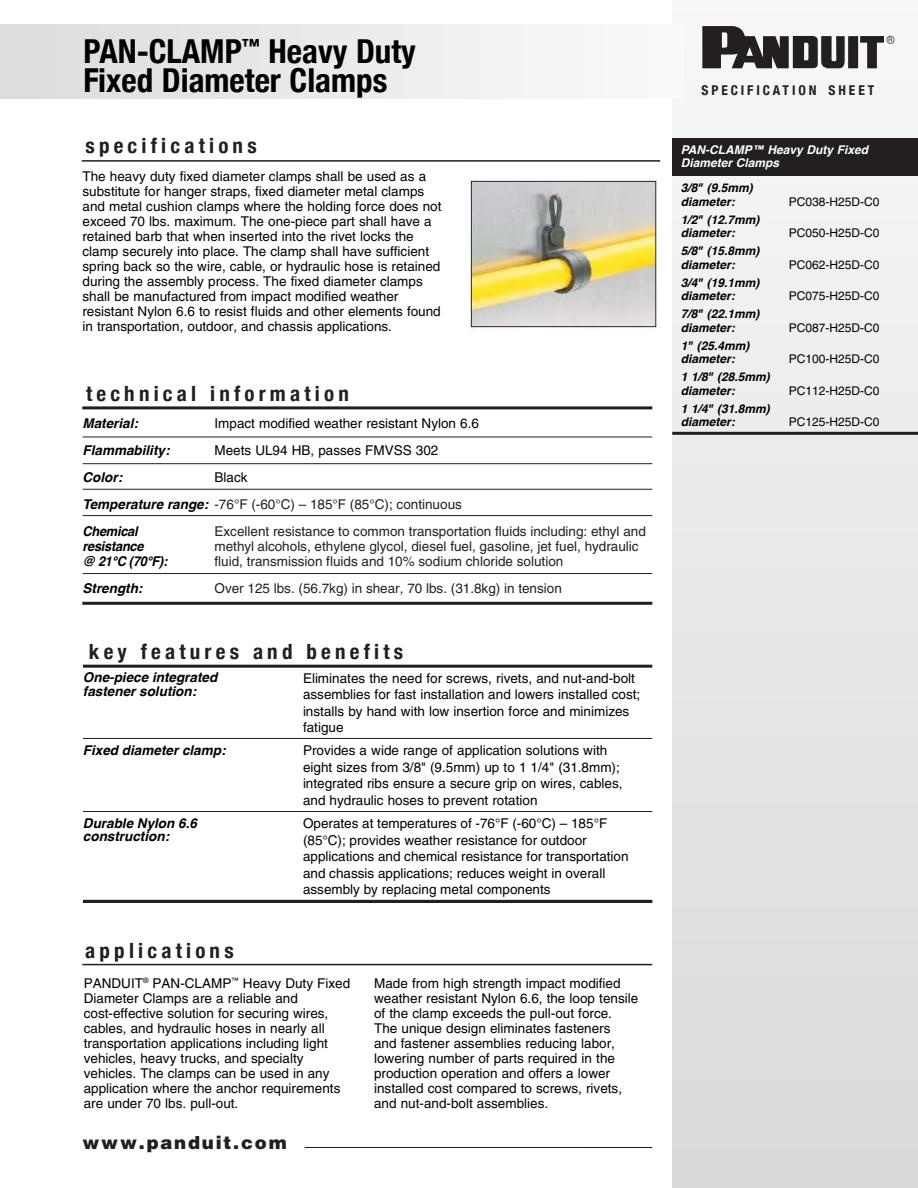
<style>
.page{position:relative;width:918px;height:1188px;background:#fff}
.page>*{position:absolute;margin:0;border:0;box-sizing:border-box;transform-origin:0 0}
.t1{font:700 condensed 33px/28.5px "Helvetica Neue";color:#000}
.t2{font:700 condensed 21px "Helvetica Neue";letter-spacing:.2em;color:#231f20}
.t3{font:900 18px "Helvetica";letter-spacing:.1em;color:#231f20}
.Tab_1_0{font:13.5px/15px "Helvetica";color:#000}
.t4{font:13.5px "Helvetica";color:#231f20}
.Tab_1_0-2{font:italic 700 13.5px/13.5px "Helvetica";color:#000}
.Tab_1_0-3{font:italic 700 13.5px "Helvetica";letter-spacing:-.02em;color:#000;scale:.95 1}
.t5{font:700 condensed 13.5px "Helvetica Neue";letter-spacing:.215em;color:#231f20}
.Tab_1_0-4{font:italic 700 13.5px "Helvetica";color:#000;scale:.95 1}
.t6{font:italic 700 12px/13.5px "Helvetica";color:#000}
.t7{font:12px "Helvetica";color:#000}
.t8{font:italic 700 12px/13.5px "Helvetica";color:#fff}
.s1{font-weight:700;font-style:italic;color:#000}
</style>
<div class="page">
<div style="left:672px;top:0;width:246px;height:1188px;background:linear-gradient(to bottom,#f7f8f8,#d8d9dc)"></div>
<div style="left:672px;top:138px;width:246px;height:38px;background:#231f20"></div>
<hr style="left:672px;top:432px;width:246px;height:3px;background:#231f20">
<div style="left:0;top:25px;width:683px;height:74px;background:linear-gradient(to right,#dbdcde,#fafafb)"></div>
<hr style="left:305px;top:1147px;width:347px;height:1px;background:#231f20">
<hr style="left:82px;top:964px;width:570px;height:1px;background:#231f20">
<hr style="left:82px;top:437px;width:570px;height:1px;background:#231f20">
<hr style="left:82px;top:602px;width:570px;height:3px;background:#231f20">
<hr style="left:82px;top:406px;width:570px;height:3px;background:#231f20">
<hr style="left:82px;top:160px;width:578px;height:2px;background:#231f20">
<svg style="left:702px;top:26px;width:192px;height:42px"></svg>
<hr style="left:83px;top:738px;width:214px;height:1px;background:#231f20">
<hr style="left:297px;top:738px;width:355px;height:1px;background:#231f20">
<hr style="left:83px;top:665px;width:214px;height:3px;background:#231f20">
<hr style="left:297px;top:665px;width:355px;height:3px;background:#231f20">
<hr style="left:83px;top:811px;width:214px;height:1px;background:#231f20">
<hr style="left:297px;top:811px;width:355px;height:1px;background:#231f20">
<hr style="left:83px;top:900px;width:569px;height:3px;background:#231f20">
<hr style="left:83px;top:463px;width:569px;height:1px;background:#231f20">
<img style="left:469px;top:179px;width:188px;height:152px">
<hr style="left:83px;top:489px;width:569px;height:1px;background:#231f20">
<hr style="left:83px;top:515px;width:569px;height:1px;background:#231f20">
<hr style="left:83px;top:573px;width:569px;height:1px;background:#231f20">
<p class="t1" style="left:84px;top:35px;width:334px">PAN-CLAMP<sup>™</sup> Heavy Duty<br>Fixed Diameter Clamps</p>
<p class="t2" style="left:86px;top:128px;width:173px">specifications</p>
<p class="Tab_1_0" style="left:82px;top:169px;width:361px">The heavy duty fixed diameter clamps shall be used as a substitute for hanger straps, fixed diameter metal clamps and metal cushion clamps where the holding force does not exceed 70 lbs. maximum. The one-piece part shall have a retained barb that when inserted into the rivet locks the clamp securely into place. The clamp shall have sufficient spring back so the wire, cable, or hydraulic hose is retained during the assembly process. The fixed diameter clamps shall be manufactured from impact modified weather resistant Nylon 6.6 to resist fluids and other elements found in transportation, outdoor, and chassis applications.</p>
<p class="t2" style="left:86px;top:376px;width:264px">technical information</p>
<p class="Tab_1_0-2" style="left:82px;top:417px;width:57px">Material:</p>
<p class="Tab_1_0" style="left:214px;top:416px;width:266px">Impact modified weather resistant Nylon 6.6</p>
<p class="Tab_1_0-2" style="left:82px;top:444px;width:89px">Flammability:</p>
<p class="Tab_1_0" style="left:214px;top:443px;width:225px">Meets UL94 HB, passes FMVSS 302</p>
<p class="Tab_1_0-2" style="left:82px;top:471px;width:41px">Color:</p>
<p class="Tab_1_0" style="left:214px;top:470px;width:35px">Black</p>
<p class="t4" style="left:82px;top:496px;width:381px"><span class="s1">Temperature range:</span> -76°F (-60°C) – 185°F (85°C); continuous</p>
<p class="Tab_1_0-3" style="left:82px;top:520px;width:60px">Chemical</p>
<p class="t4" style="left:214px;top:523px;width:433px">Excellent resistance to common transportation fluids including: ethyl and</p>
<p class="Tab_1_0-3" style="left:82px;top:535px;width:66px">resistance</p>
<p class="t4" style="left:214px;top:538px;width:426px">methyl alcohols, ethylene glycol, diesel fuel, gasoline, jet fuel, hydraulic</p>
<p class="Tab_1_0-4" style="left:82px;top:550px;width:91px">@ 21°C (70°F):</p>
<p class="t4" style="left:214px;top:553px;width:350px">fluid, transmission fluids and 10% sodium chloride solution</p>
<p class="Tab_1_0-2" style="left:82px;top:582px;width:61px">Strength:</p>
<p class="t4" style="left:214px;top:580px;width:349px">Over 125 lbs. (56.7kg) in shear, 70 lbs. (31.8kg) in tension</p>
<p class="t2" style="left:89px;top:634px;width:316px">key features and benefits</p>
<p class="Tab_1_0-2" style="left:83px;top:671px;width:136px">One-piece integrated fastener solution:</p>
<p class="Tab_1_0" style="left:303px;top:670px;width:339px;line-height:16.5px">Eliminates the need for screws, rivets, and nut-and-bolt assemblies for fast installation and lowers installed cost; installs by hand with low insertion force and minimizes fatigue</p>
<p class="Tab_1_0-2" style="left:83px;top:743px;width:144px">Fixed diameter clamp:</p>
<p class="Tab_1_0" style="left:303px;top:742px;width:321px;line-height:16.5px">Provides a wide range of application solutions with eight sizes from 3/8" (9.5mm) up to 1 1/4" (31.8mm); integrated ribs ensure a secure grip on wires, cables, and hydraulic hoses to prevent rotation</p>
<p class="Tab_1_0-2" style="left:83px;top:816px;width:116px">Durable Nylon 6.6 construction:</p>
<p class="Tab_1_0" style="left:303px;top:815px;width:327px;line-height:16.5px">Operates at temperatures of -76°F (-60°C) – 185°F (85°C); provides weather resistance for outdoor applications and chemical resistance for transportation and chassis applications; reduces weight in overall assembly by replacing metal components</p>
<p class="t2" style="left:85px;top:933px;width:150px">applications</p>
<p class="Tab_1_0" style="left:84px;top:976px;width:268px">PANDUIT<sup>®</sup> PAN-CLAMP<sup>™</sup> Heavy Duty Fixed<br>Diameter Clamps are a reliable and</p>
<p class="Tab_1_0" style="left:84px;top:1006px;width:258px">cost-effective solution for securing wires, cables, and hydraulic hoses in nearly all transportation applications including light vehicles, heavy trucks, and specialty vehicles. The clamps can be used in any application where the anchor requirements are under 70 lbs. pull-out.</p>
<p class="t3" style="left:82px;top:1131px;width:206px">www.panduit.com</p>
<p class="Tab_1_0" style="left:374px;top:976px;width:266px">Made from high strength impact modified weather resistant Nylon 6.6, the loop tensile of the clamp exceeds the pull-out force.<br>The unique design eliminates fasteners<br>and fastener assemblies reducing labor, lowering number of parts required in the production operation and offers a lower installed cost compared to screws, rivets, and nut-and-bolt assemblies.</p>
<p class="t5" style="left:702px;top:79px;width:174px">SPECIFICATION SHEET</p>
<p class="t8" style="left:681px;top:143px;width:189px">PAN-CLAMP™ Heavy Duty Fixed<br>Diameter Clamps</p>
<p class="t6" style="left:681px;top:181px;width:74px">3/8" (9.5mm) diameter:</p>
<p class="t7" style="left:789px;top:194px;width:92px">PC038-H25D-C0</p>
<p class="t6" style="left:681px;top:213px;width:80px">1/2" (12.7mm) diameter:</p>
<p class="t6" style="left:681px;top:244px;width:80px">5/8" (15.8mm) diameter:</p>
<p class="t6" style="left:681px;top:276px;width:80px">3/4" (19.1mm) diameter:</p>
<p class="t6" style="left:681px;top:307px;width:80px">7/8" (22.1mm) diameter:</p>
<p class="t6" style="left:681px;top:339px;width:70px">1" (25.4mm) diameter:</p>
<p class="t6" style="left:681px;top:370px;width:91px">1 1/8" (28.5mm) diameter:</p>
<p class="t6" style="left:681px;top:402px;width:91px">1 1/4" (31.8mm) diameter:</p>
<p class="t7" style="left:789px;top:226px;width:92px">PC050-H25D-C0</p>
<p class="t7" style="left:789px;top:257px;width:92px">PC062-H25D-C0</p>
<p class="t7" style="left:789px;top:289px;width:92px">PC075-H25D-C0</p>
<p class="t7" style="left:789px;top:320px;width:92px">PC087-H25D-C0</p>
<p class="t7" style="left:789px;top:352px;width:92px">PC100-H25D-C0</p>
<p class="t7" style="left:789px;top:383px;width:92px">PC112-H25D-C0</p>
<p class="t7" style="left:789px;top:415px;width:92px">PC125-H25D-C0</p>
</div>
